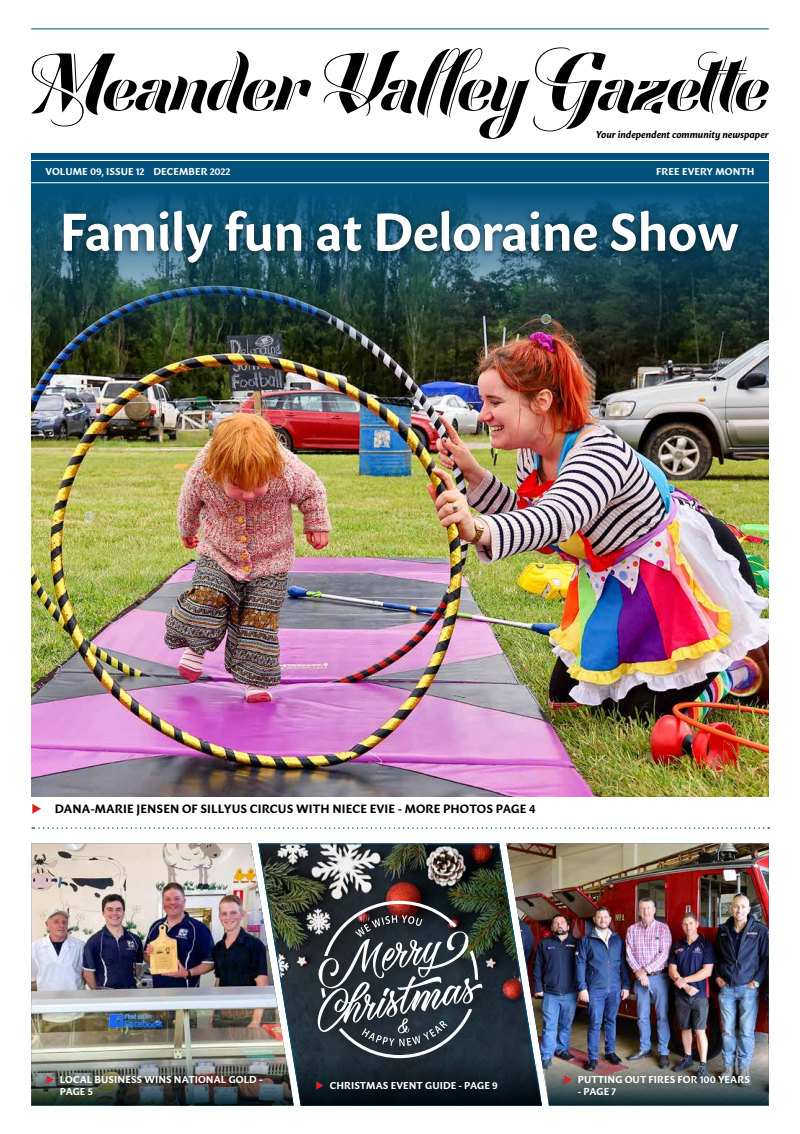
<style>
.page{position:relative;width:800px;height:1134px;background:#fff}
.page>*{position:absolute;margin:0;border:0;box-sizing:border-box;transform-origin:0 0}
.t1{font:700 52.7px "Sharik Sans";color:#fff}
.t2{font:700 12px "Sharik Sans";letter-spacing:.01em;color:#000}
.t3{font:700 10px/12px "Sharik Sans";letter-spacing:.01em;color:#fff}
.t4{font:italic 700 10px "Sharik Sans";color:#000}
</style>
<div class="page">
<img style="left:31px;top:352px;width:737px;height:445px">
<hr style="left:31px;top:28px;width:737px;height:1px;background:#00517c">
<div style="left:31px;top:153px;width:737px;height:36px;background:#00517c"></div>
<hr style="left:31px;top:160px;width:737px;height:1px;background:#fff">
<hr style="left:31px;top:182px;width:737px;height:1px;background:#fff">
<svg style="left:31px;top:47px;width:737px;height:92px"></svg>
<img style="left:31px;top:189px;width:737px;height:163px">
<div style="left:57px;top:206px;width:685px;height:63px;background:#000;opacity:.5"></div>
<img style="left:31px;top:843px;width:226px;height:58px">
<img style="left:257px;top:843px;width:249px;height:58px">
<img style="left:506px;top:843px;width:262px;height:58px">
<svg style="left:32px;top:827px;width:737px;height:2px"></svg>
<img style="left:31px;top:901px;width:737px;height:205px">
<p class="t4" style="left:595px;top:127px;width:174px">Your independent community newspaper</p>
<p class="t3" style="left:45px;top:165px;width:186px">VOLUME 09, ISSUE 12 DECEMBER 2022</p>
<p class="t3" style="left:656px;top:165px;width:100px">FREE EVERY MONTH</p>
<h1 class="t1" style="left:60px;top:194px;width:681px">Family fun at Deloraine Show</h1>
<p class="t2" style="left:55px;top:800px;width:482px">DANA-MARIE JENSEN OF SILLYUS CIRCUS WITH NIECE EVIE - MORE PHOTOS PAGE 4</p>
<p class="t3" style="left:60px;top:1073px;width:204px">LOCAL BUSINESS WINS NATIONAL GOLD -<br>PAGE 5</p>
<p class="t3" style="left:577px;top:1073px;width:173px">PUTTING OUT FIRES FOR 100 YEARS</p>
<p class="t3" style="left:330px;top:1079px;width:169px">CHRISTMAS EVENT GUIDE - PAGE 9</p>
<p class="t3" style="left:577px;top:1085px;width:40px">- PAGE 7</p>
</div>
